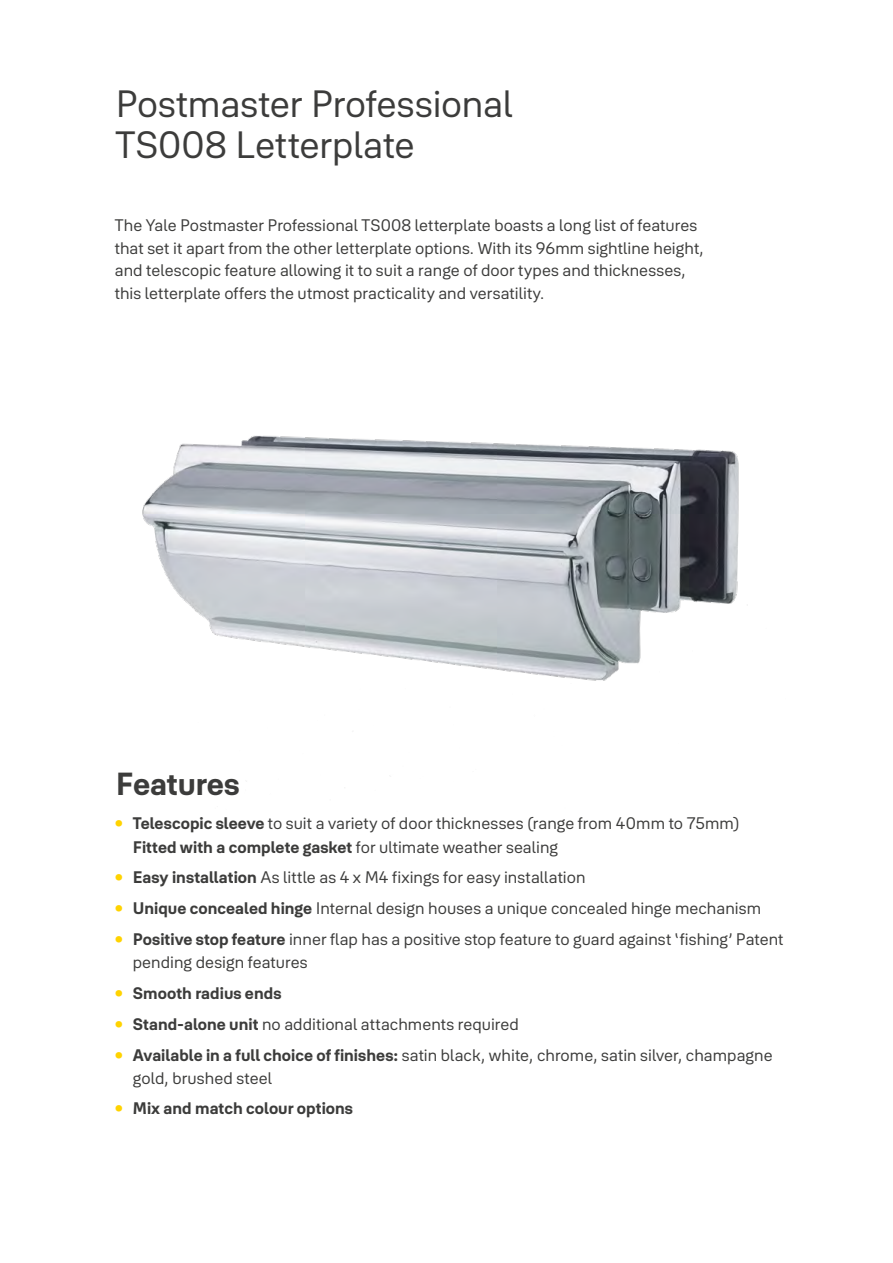
<style>
.page{position:relative;width:893px;height:1263px;background:#fff}
.page>*{position:absolute;margin:0;border:0;box-sizing:border-box;transform-origin:0 0}
.t1{font:37.5px/40.8px "Yale Solis";letter-spacing:-.005em;color:#3c3c3b}
.t2{font:700 31.5px "Yale Solis";letter-spacing:-.005em;color:#3c3c3b}
.t3{font:16.5px/22.5px "Yale Solis";color:#3c3c3b}
.t4{font:700 16.5px "Yale Solis";color:#3c3c3b}
.s1{font-weight:700;color:#ffd300}
.s2{font-weight:700}
.s3{color:#ffd300}
</style>
<div class="page">
<img style="left:142px;top:435px;width:597px;height:354px">
<h1 class="t1" style="left:115px;top:83px;width:399px">Postmaster Professional<br>TS008 Letterplate</h1>
<p class="t3" style="left:115px;top:214px;width:590px">The Yale Postmaster Professional TS008 letterplate boasts a long list of features that set it apart from the other letterplate options. With its 96mm sightline height, and telescopic feature allowing it to suit a range of door types and thicknesses, this letterplate offers the utmost practicality and versatility.</p>
<h2 class="t2" style="left:116px;top:765px;width:125px">Features</h2>
<p class="t3" style="left:133px;top:812px;width:608px;line-height:23.1px;text-indent:-18px"><span class="s1">•</span> <span class="s2">Telescopic sleeve</span> to suit a variety of door thicknesses (range from 40mm to 75mm)<br><span class="s2">Fitted with a complete gasket</span> for ultimate weather sealing</p>
<p class="t3" style="left:115px;top:866px;width:472px"><span class="s1">•</span> <span class="s2">Easy installation</span> As little as 4 x M4 fixings for easy installation</p>
<p class="t3" style="left:115px;top:897px;width:648px"><span class="s1">•</span> <span class="s2">Unique concealed hinge</span> Internal design houses a unique concealed hinge mechanism</p>
<p class="t3" style="left:133px;top:927px;width:652px;line-height:23.1px;text-indent:-18px"><span class="s1">•</span> <span class="s2">Positive stop feature</span> inner flap has a positive stop feature to guard against ‘fishing’ Patent pending design features</p>
<p class="t4" style="left:115px;top:983px;width:168px"><span class="s3">•</span> Smooth radius ends</p>
<p class="t3" style="left:115px;top:1012px;width:406px"><span class="s1">•</span> <span class="s2">Stand-alone unit</span> no additional attachments required</p>
<p class="t3" style="left:133px;top:1043px;width:641px;line-height:23.1px;text-indent:-18px"><span class="s1">•</span> <span class="s2">Available in a full choice of finishes:</span> satin black, white, chrome, satin silver, champagne gold, brushed steel</p>
<p class="t4" style="left:115px;top:1098px;width:240px"><span class="s3">•</span> Mix and match colour options</p>
</div>
